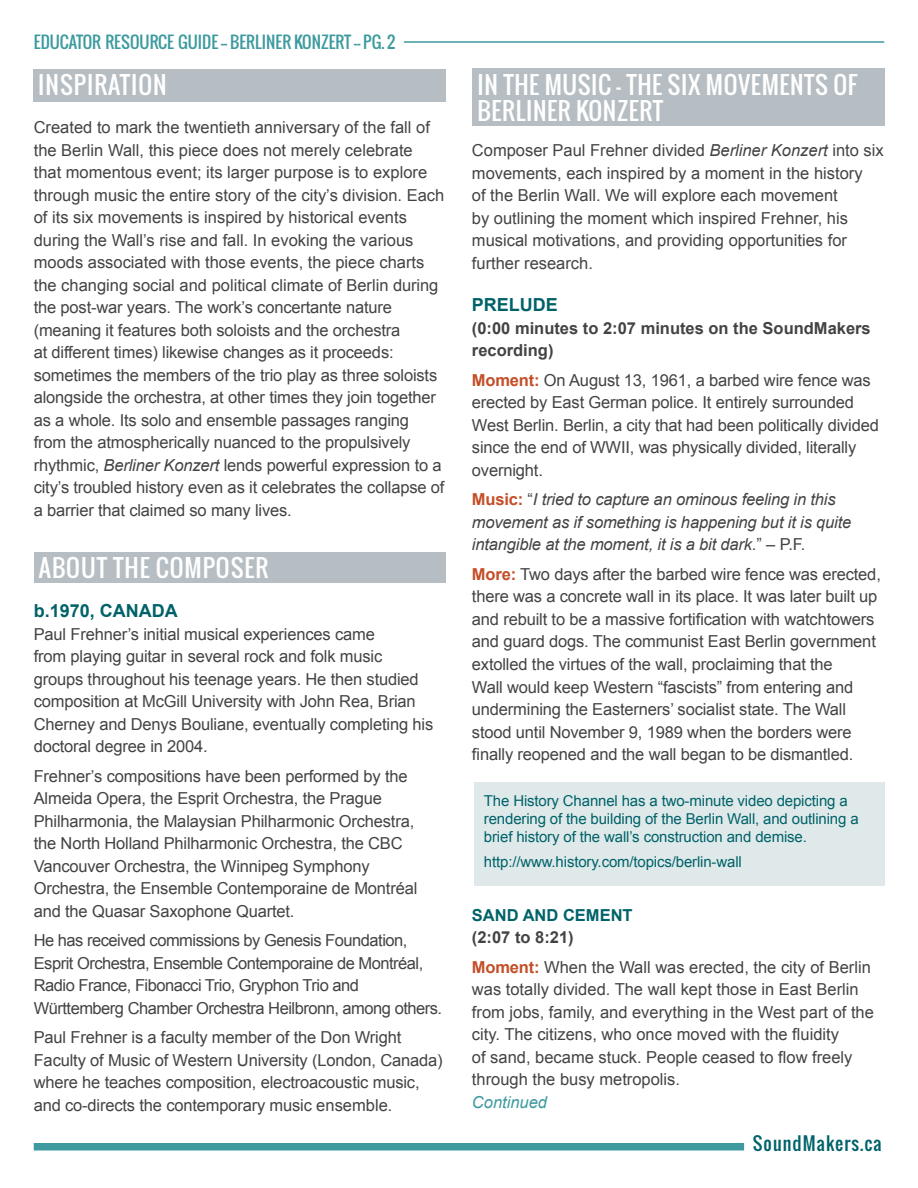
<style>
.page{position:relative;width:918px;height:1188px;background:#fff}
.page>*{position:absolute;margin:0;border:0;box-sizing:border-box;transform-origin:0 0}
.t1{font:24px/25.5px "Oswald";letter-spacing:.025em;color:#fff}
.t2{font:700 18px "Arial";color:#006269}
.t3{font:18px "Oswald";letter-spacing:.06em;color:#006269}
.t4{font:16.5px/22.5px "Arial";letter-spacing:-.01em;color:#434343}
.t5{font:16.5px/22.5px "Arial";letter-spacing:-.03em;color:#434343}
.t6{font:italic 16.5px/22.5px "Arial";letter-spacing:-.01em;color:#434343}
.t7{font:700 16.5px/22.5px "Arial";color:#434343}
.t8{font:16.5px "Oswald";color:#3d9a9f}
.t9{font:700 16.5px "Arial";color:#006269}
.t10{font:italic 16.5px "Arial";color:#3d9a9f}
.t11{font:15px/18px "Arial";letter-spacing:-.01em;color:#006269}
.s1{font-style:italic}
.s2{font-weight:700;color:#c44f27}
.s3{font-weight:700;font-style:normal;color:#c44f27}
.s4{font-style:normal}
.s5{font-weight:700}
</style>
<div class="page">
<div style="left:33px;top:69px;width:413px;height:32px;background:#b6bec3"></div>
<div style="left:472px;top:69px;width:413px;height:57px;background:#b6bec3"></div>
<div style="left:34px;top:1143px;width:710px;height:7px;background:#3d9a9f"></div>
<div style="left:34px;top:553px;width:412px;height:30px;background:#b6bec3"></div>
<div style="left:474px;top:783px;width:410px;height:103px;background:#dfe9ea"></div>
<hr style="left:404px;top:41px;width:480px;height:2px;background:#3d9a9f">
<p class="t8" style="left:34px;top:29px;width:363px">EDUCATOR RESOURCE GUIDE —- BERLINER KONZERT -- PG. 2</p>
<h1 class="t1" style="left:38px;top:72px;width:130px">INSPIRATION</h1>
<h1 class="t1" style="left:478px;top:72px;width:381px">IN THE MUSIC - THE SIX MOVEMENTS OF<br>BERLINER KONZERT</h1>
<p class="t4" style="left:34px;top:116px;width:412px">Created to mark the twentieth anniversary of the fall of the Berlin Wall, this piece does not merely celebrate<br>that momentous event; its larger purpose is to explore through music the entire story of the city’s division. Each of its six movements is inspired by historical events during the Wall’s rise and fall. In evoking the various moods associated with those events, the piece charts the changing social and political climate of Berlin during the post-war years. The work’s concertante nature (meaning it features both soloists and the orchestra<br>at different times) likewise changes as it proceeds: sometimes the members of the trio play as three soloists alongside the orchestra, at other times they join together as a whole. Its solo and ensemble passages ranging from the atmospherically nuanced to the propulsively rhythmic, <span class="s1">Berliner Konzert</span> lends powerful expression to a city’s troubled history even as it celebrates the collapse of a barrier that claimed so many lives.</p>
<p class="t4" style="left:472px;top:139px;width:413px">Composer Paul Frehner divided <span class="s1">Berliner Konzert</span> into six movements, each inspired by a moment in the history<br>of the Berlin Wall. We will explore each movement<br>by outlining the moment which inspired Frehner, his musical motivations, and providing opportunities for further research.</p>
<p class="t2" style="left:472px;top:293px;width:88px">PRELUDE</p>
<p class="t7" style="left:472px;top:317px;width:400px">(0:00 minutes to 2:07 minutes on the SoundMakers recording)</p>
<p class="t4" style="left:472px;top:369px;width:409px"><span class="s2">Moment:</span> On August 13, 1961, a barbed wire fence was erected by East German police. It entirely surrounded West Berlin. Berlin, a city that had been politically divided since the end of WWII, was physically divided, literally overnight.</p>
<p class="t6" style="left:472px;top:489px;width:381px"><span class="s3">Music:</span> <span class="s4">“</span>I tried to capture an ominous feeling in this movement as if something is happening but it is quite intangible at the moment, it is a bit dark.<span class="s4">” – P.F.</span></p>
<p class="t4" style="left:472px;top:563px;width:410px"><span class="s2">More:</span> Two days after the barbed wire fence was erected, there was a concrete wall in its place. It was later built up and rebuilt to be a massive fortification with watchtowers and guard dogs. The communist East Berlin government extolled the virtues of the wall, proclaiming that the<br>Wall would keep Western “fascists” from entering and undermining the Easterners’ socialist state. The Wall stood until November 9, 1989 when the borders were finally reopened and the wall began to be dismantled.</p>
<h1 class="t1" style="left:39px;top:555px;width:231px">ABOUT THE COMPOSER</h1>
<p class="t2" style="left:34px;top:599px;width:146px">b.1970, CANADA</p>
<p class="t4" style="left:34px;top:623px;width:401px">Paul Frehner’s initial musical experiences came<br>from playing guitar in several rock and folk music groups throughout his teenage years. He then studied composition at McGill University with John Rea, Brian Cherney and Denys Bouliane, eventually completing his doctoral degree in 2004.</p>
<p class="t4" style="left:34px;top:765px;width:385px">Frehner’s compositions have been performed by the Almeida Opera, the Esprit Orchestra, the Prague Philharmonia, the Malaysian Philharmonic Orchestra, the North Holland Philharmonic Orchestra, the CBC Vancouver Orchestra, the Winnipeg Symphony Orchestra, the Ensemble Contemporaine de Montréal and the Quasar Saxophone Quartet.</p>
<p class="t5" style="left:34px;top:930px;width:410px">He has received commissions by Genesis Foundation, Esprit Orchestra, Ensemble Contemporaine de Montréal, Radio France, Fibonacci Trio, Gryphon Trio and Württemberg Chamber Orchestra Heilbronn, among others.</p>
<p class="t4" style="left:34px;top:1027px;width:410px">Paul Frehner is a faculty member of the Don Wright Faculty of Music of Western University (London, Canada) where he teaches composition, electroacoustic music, and co-directs the contemporary music ensemble.</p>
<p class="t11" style="left:484px;top:792px;width:376px">The History Channel has a two-minute video depicting a rendering of the building of the Berlin Wall, and outlining a brief history of the wall’s construction and demise.</p>
<p class="t11" style="left:484px;top:853px;width:259px">http://www.history.com/topics/berlin-wall</p>
<p class="t9" style="left:472px;top:904px;width:162px">SAND AND CEMENT</p>
<p class="t4" style="left:472px;top:923px;width:400px;line-height:29.5px"><span class="s5">(2:07 to 8:21)<br></span><span class="s2">Moment:</span> When the Wall was erected, the city of Berlin</p>
<p class="t4" style="left:472px;top:979px;width:403px">was totally divided. The wall kept those in East Berlin from jobs, family, and everything in the West part of the city. The citizens, who once moved with the fluidity<br>of sand, became stuck. People ceased to flow freely through the busy metropolis.</p>
<p class="t10" style="left:472px;top:1091px;width:77px">Continued</p>
<p class="t3" style="left:753px;top:1130px;width:130px">SoundMakers.ca</p>
</div>
